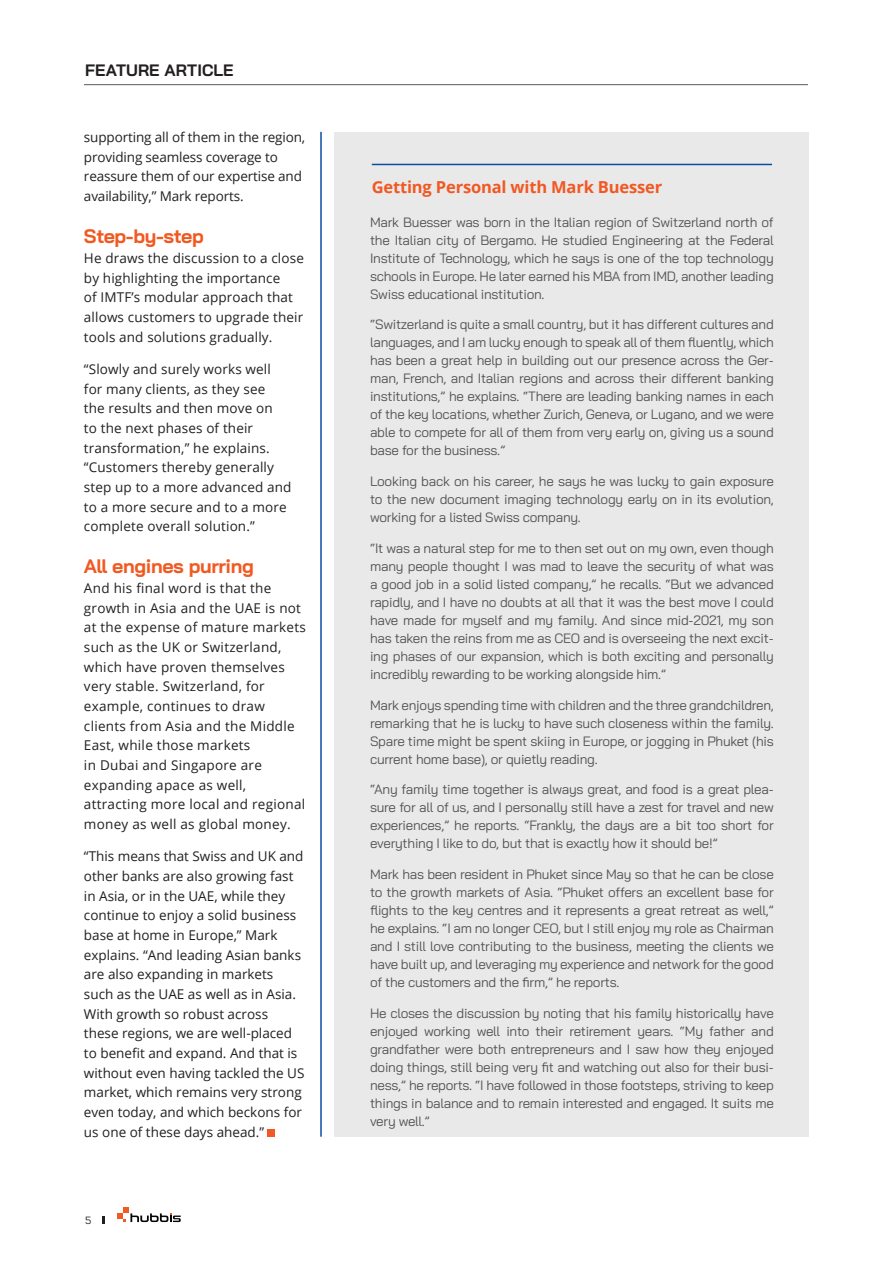
<style>
.page{position:relative;width:893px;height:1263px;background:#fff}
.page>*{position:absolute;margin:0;border:0;box-sizing:border-box;transform-origin:0 0}
.t1{font:700 19.5px "Bai Jamjuree";letter-spacing:-.02em;color:#f15921}
.t2{font:700 16.5px "Open Sans";letter-spacing:-.01em;color:#f15823}
.t3{font:700 16.5px "Bai Jamjuree";letter-spacing:.005em;color:#231f20}
.t4{font:13.5px/18px "Bai Jamjuree";letter-spacing:-.02em;color:#535355;text-align:justify}
.t5{font:13.5px/19.6px "Open Sans";letter-spacing:.01em;color:#231f20}
.t6{font:13.5px/19.6px "Open Sans";letter-spacing:-.01em;color:#231f20}
.t7{font:10.5px "Bai Jamjuree";color:#231f20}
</style>
<div class="page">
<svg style="left:117px;top:1207px;width:64px;height:15px"></svg>
<svg style="left:102px;top:1216px;width:2px;height:8px"></svg>
<div style="left:335px;top:132px;width:474px;height:1005px;background:#e9e9e9"></div>
<hr style="left:372px;top:164px;width:400px;height:1px;background:#0d4da1">
<div style="left:268px;top:1129px;width:7px;height:8px;background:#f15823"></div>
<hr style="left:320px;top:132px;width:2px;height:1005px;background:#0d4da1">
<hr style="left:84px;top:84px;width:724px;height:1px;background:#57585a">
<p class="t3" style="left:85px;top:60px;width:150px">FEATURE ARTICLE</p>
<p class="t6" style="left:84px;top:127px;width:223px">supporting all of them in the region, providing seamless coverage to reassure them of our expertise and availability,” Mark reports.</p>
<h1 class="t1" style="left:84px;top:225px;width:121px">Step-by-step</h1>
<p class="t5" style="left:84px;top:248px;width:221px">He draws the discussion to a close by highlighting the importance<br>of IMTF’s modular approach that allows customers to upgrade their tools and solutions gradually.</p>
<p class="t5" style="left:84px;top:359px;width:209px">“Slowly and surely works well for many clients, as they see<br>the results and then move on<br>to the next phases of their transformation,” he explains. “Customers thereby generally step up to a more advanced and to a more secure and to a more complete overall solution.”</p>
<h1 class="t1" style="left:84px;top:555px;width:172px">All engines purring</h1>
<p class="t5" style="left:84px;top:578px;width:223px">And his final word is that the growth in Asia and the UAE is not at the expense of mature markets such as the UK or Switzerland, which have proven themselves very stable. Switzerland, for example, continues to draw clients from Asia and the Middle<br>East, while those markets<br>in Dubai and Singapore are expanding apace as well, attracting more local and regional money as well as global money.</p>
<p class="t5" style="left:84px;top:846px;width:222px">“This means that Swiss and UK and other banks are also growing fast in Asia, or in the UAE, while they continue to enjoy a solid business base at home in Europe,” Mark explains. “And leading Asian banks are also expanding in markets such as the UAE as well as in Asia.<br>With growth so robust across these regions, we are well-placed to benefit and expand. And that is without even having tackled the US market, which remains very strong even today, and which beckons for us one of these days ahead.”</p>
<p class="t7" style="left:85px;top:1211px;width:8px">5</p>
<p class="t2" style="left:372px;top:175px;width:292px">Getting Personal with Mark Buesser</p>
<p class="t4" style="left:370px;top:213px;width:405px">Mark Buesser was born in the Italian region of Switzerland north of the Italian city of Bergamo. He studied Engineering at the Federal Institute of Technology, which he says is one of the top technology schools in Europe. He later earned his MBA from IMD, another leading Swiss educational institution.</p>
<p class="t4" style="left:370px;top:316px;width:405px">“Switzerland is quite a small country, but it has different cultures and languages, and I am lucky enough to speak all of them fluently, which has been a great help in building out our presence across the Ger&shy;man, French, and Italian regions and across their different banking institutions,” he explains. “There are leading banking names in each of the key locations, whether Zurich, Geneva, or Lugano, and we were able to compete for all of them from very early on, giving us a sound base for the business.”</p>
<p class="t4" style="left:370px;top:472px;width:405px">Looking back on his career, he says he was lucky to gain exposure to the new document imaging technology early on in its evolution, working for a listed Swiss company.</p>
<p class="t4" style="left:370px;top:539px;width:405px">“It was a natural step for me to then set out on my own, even though many people thought I was mad to leave the security of what was a good job in a solid listed company,” he recalls. “But we advanced rapidly, and I have no doubts at all that it was the best move I could have made for myself and my family. And since mid-2021, my son has taken the reins from me as CEO and is overseeing the next excit&shy;ing phases of our expansion, which is both exciting and personally incredibly rewarding to be working alongside him.”</p>
<p class="t4" style="left:370px;top:696px;width:405px">Mark enjoys spending time with children and the three grandchildren, remarking that he is lucky to have such closeness within the family.<br>Spare time might be spent skiing in Europe, or jogging in Phuket (his current home base), or quietly reading.</p>
<p class="t4" style="left:370px;top:780px;width:405px">“Any family time together is always great, and food is a great plea&shy;sure for all of us, and I personally still have a zest for travel and new experiences,” he reports. “Frankly, the days are a bit too short for everything I like to do, but that is exactly how it should be!”</p>
<p class="t4" style="left:370px;top:865px;width:405px">Mark has been resident in Phuket since May so that he can be close to the growth markets of Asia. “Phuket offers an excellent base for flights to the key centres and it represents a great retreat as well,” he explains. “I am no longer CEO, but I still enjoy my role as Chairman and I still love contributing to the business, meeting the clients we have built up, and leveraging my experience and network for the good of the customers and the firm,” he reports.</p>
<p class="t4" style="left:370px;top:1004px;width:405px">He closes the discussion by noting that his family historically have enjoyed working well into their retirement years. “My father and grandfather were both entrepreneurs and I saw how they enjoyed doing things, still being very fit and watching out also for their busi&shy;ness,” he reports. “I have followed in those footsteps, striving to keep things in balance and to remain interested and engaged. It suits me very well.”</p>
</div>
